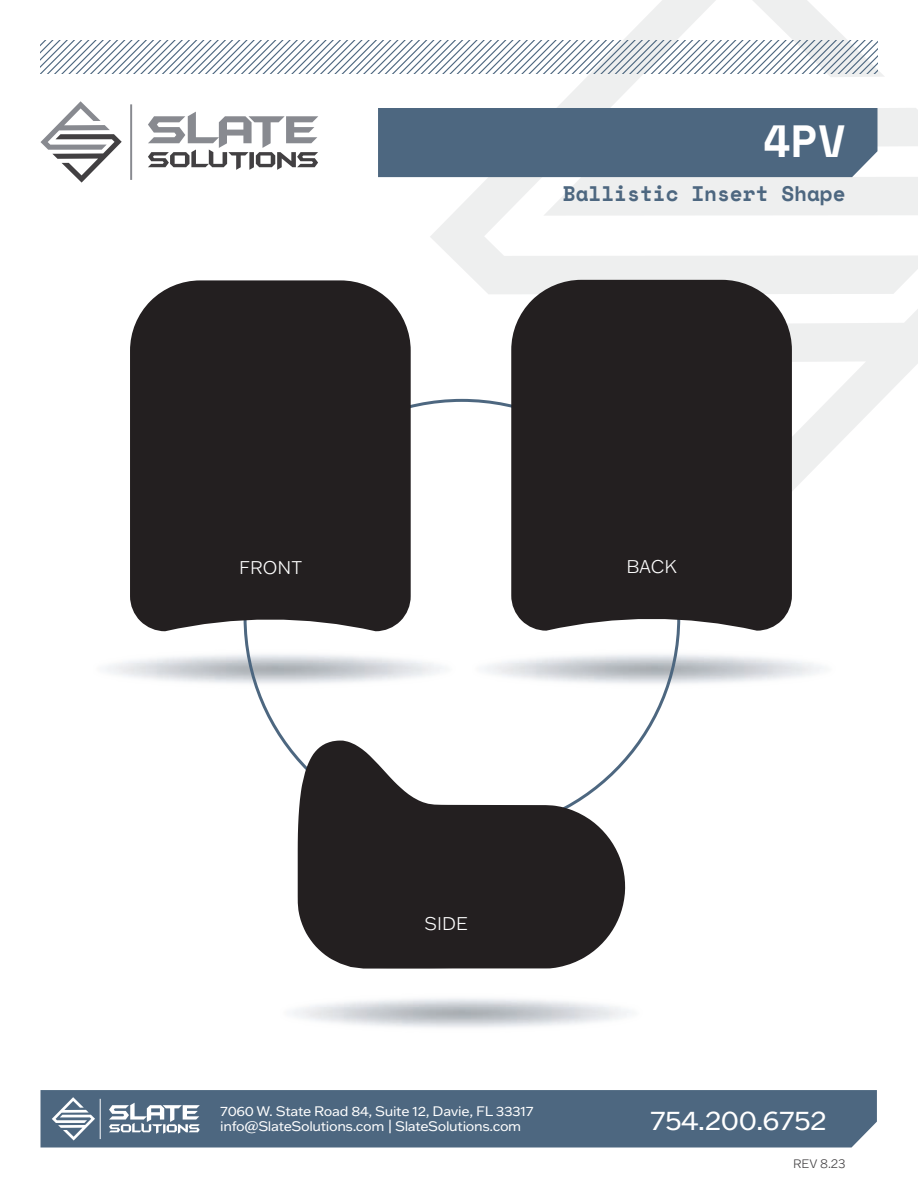
<style>
.page{position:relative;width:918px;height:1188px;background:#fff}
.page>*{position:absolute;margin:0;border:0;box-sizing:border-box;transform-origin:0 0}
.t1{font:700 45px "Space Mono";color:#fff}
.t2{font:27px "Franklin Gothic ATF";letter-spacing:-.015em;color:#fff;scale:1.05 1}
.t3{font:700 21px "Space Mono";color:#4d6780}
.t4{font:300 18px "Franklin Gothic ATF";color:#fff}
.t5{font:13.5px/15px "Franklin Gothic ATF";letter-spacing:-.025em;color:#fff;scale:1.05 1}
.t6{font:300 12px "Franklin Gothic ATF";color:#424042}
</style>
<div class="page">
<img style="left:105px;top:637px;width:339px;height:65px">
<img style="left:484px;top:637px;width:340px;height:65px">
<svg style="left:792px;top:309px;width:126px;height:182px"></svg>
<svg style="left:430px;top:0;width:488px;height:294px"></svg>
<div style="left:378px;top:108px;width:500px;height:69px;background:#4d6780"></div>
<svg style="left:41px;top:101px;width:81px;height:82px"></svg>
<hr style="left:130px;top:104px;width:2px;height:76px;background:#888a90">
<svg style="left:148px;top:112px;width:170px;height:58px"></svg>
<div style="left:40px;top:1090px;width:837px;height:58px;background:#4d6780"></div>
<svg style="left:40px;top:40px;width:838px;height:33px"></svg>
<svg style="left:52px;top:1097px;width:43px;height:44px"></svg>
<hr style="left:100px;top:1099px;width:1px;height:40px;background:#fff">
<svg style="left:109px;top:1103px;width:91px;height:31px"></svg>
<div style="left:130px;top:280px;width:281px;height:351px;background:#231f20"></div>
<div style="left:511px;top:280px;width:281px;height:351px;background:#231f20"></div>
<svg style="left:298px;top:741px;width:327px;height:228px;fill:#231f20"></svg>
<h1 class="t1" style="left:763px;top:107px;width:84px">4PV</h1>
<h3 class="t3" style="left:563px;top:177px;width:284px">Ballistic Insert Shape</h3>
<h3 class="t4" style="left:239px;top:555px;width:64px">FRONT</h3>
<h3 class="t4" style="left:626px;top:555px;width:52px">BACK</h3>
<h3 class="t4" style="left:425px;top:912px;width:45px">SIDE</h3>
<p class="t5" style="left:220px;top:1103px;width:300px">7060 W. State Road 84, Suite 12, Davie, FL 33317 info@SlateSolutions.com | SlateSolutions.com</p>
<h2 class="t2" style="left:650px;top:1103px;width:170px">754.200.6752</h2>
<p class="t6" style="left:793px;top:1155px;width:54px">REV 8.23</p>
</div>
